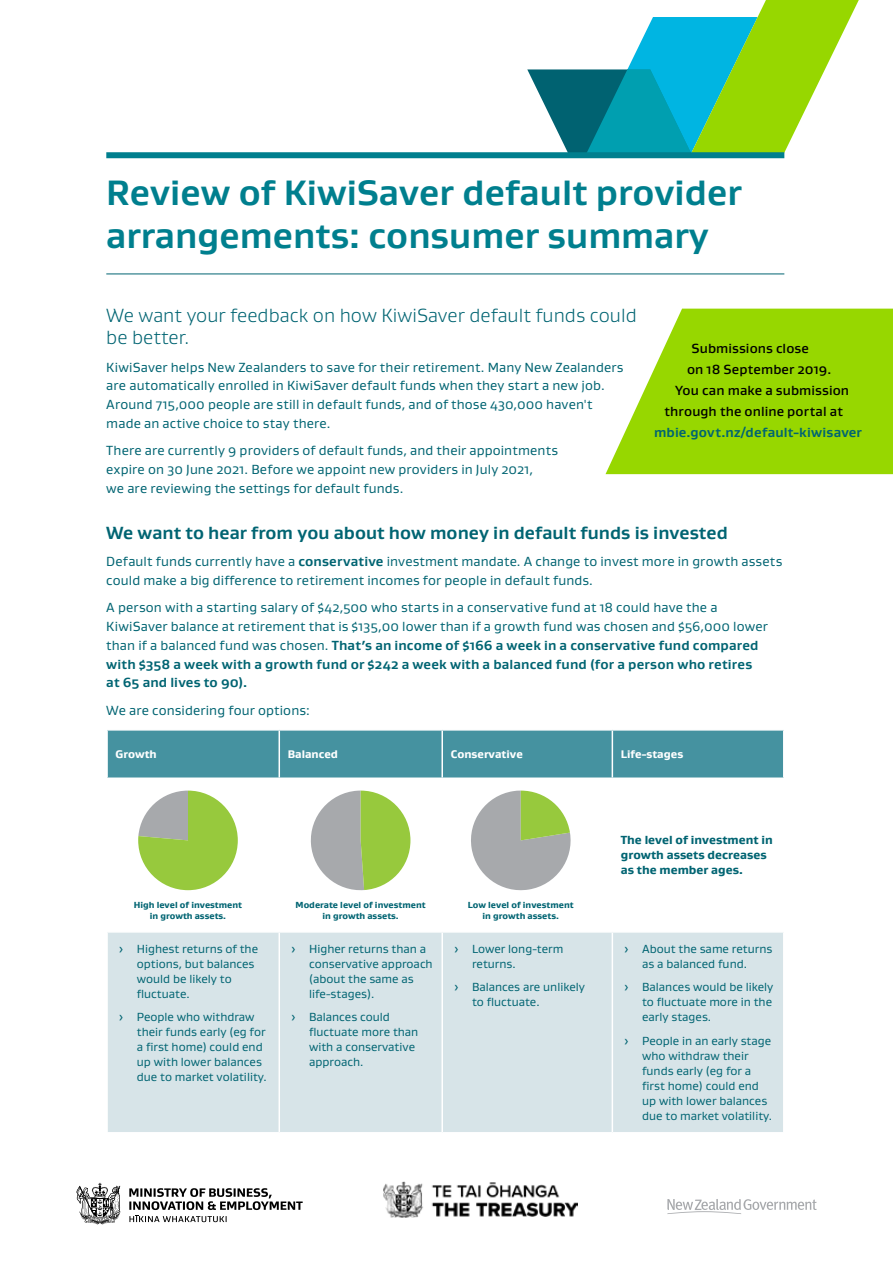
<style>
.page{position:relative;width:893px;height:1263px;background:#fff}
.page>*{position:absolute;margin:0;border:0;box-sizing:border-box;transform-origin:0 0}
.t1{font:700 36px/43.2px "Gustan";color:#007f8e}
.t2{font:300 19.5px/22.5px "Gustan";color:#006472}
.t3{font:700 18px "Gustan";color:#006472}
.t4{font:13.5px/18.8px "Gustan";letter-spacing:.01em;color:#006472}
.t5{font:500 13.5px "Gustan";letter-spacing:.005em;color:#000}
.t6{font:700 13.5px "Gustan";letter-spacing:.01em;color:#006472}
.t7{font:12px/15px "Gustan";color:#006472}
.t8{font:800 12px/15px "Gustan";color:#006472}
.t9{font:800 11.25px "Gustan";color:#fff}
.t10{font:800 9px/10.5px "Gustan";color:#006472;text-align:center}
.s1{font-weight:700}
</style>
<div class="page">
<svg style="left:527px;top:0;width:332px;height:153px"></svg>
<div style="left:106px;top:152px;width:678px;height:6px;background:#007f8e"></div>
<hr style="left:106px;top:274px;width:678px;height:1px;background:#006472">
<div style="left:108px;top:731px;width:675px;height:46px;background:#4592a0"></div>
<div style="left:108px;top:933px;width:675px;height:199px;background:#d7e4e8"></div>
<hr style="left:279px;top:731px;width:1px;height:46px;background:#fff">
<hr style="left:441px;top:731px;width:2px;height:46px;background:#fff">
<hr style="left:612px;top:731px;width:1px;height:46px;background:#fff">
<hr style="left:279px;top:933px;width:1px;height:199px;background:#fff">
<hr style="left:441px;top:933px;width:2px;height:199px;background:#fff">
<hr style="left:612px;top:933px;width:1px;height:199px;background:#fff">
<svg style="left:77px;top:1183px;width:44px;height:42px"></svg>
<svg style="left:129px;top:1188px;width:174px;height:34px"></svg>
<svg style="left:667px;top:1199px;width:150px;height:15px"></svg>
<img style="left:384px;top:1181px;width:193px;height:37px">
<svg style="left:138px;top:790px;width:100px;height:100px;fill:#97c93d"></svg>
<svg style="left:310px;top:790px;width:100px;height:101px"></svg>
<svg style="left:471px;top:790px;width:100px;height:101px"></svg>
<svg style="left:605px;top:309px;width:288px;height:165px;fill:#97d700"></svg>
<h1 class="t1" style="left:106px;top:170px;width:637px">Review of KiwiSaver default provider arrangements: consumer summary</h1>
<h2 class="t2" style="left:106px;top:303px;width:532px">We want your feedback on how KiwiSaver default funds could be better.</h2>
<p class="t4" style="left:106px;top:357px;width:519px">KiwiSaver helps New Zealanders to save for their retirement. Many New Zealanders are automatically enrolled in KiwiSaver default funds when they start a new job.<br>Around 715,000 people are still in default funds, and of those 430,000 haven't made an active choice to stay there.</p>
<p class="t4" style="left:106px;top:441px;width:453px">There are currently 9 providers of default funds, and their appointments expire on 30 June 2021. Before we appoint new providers in July 2021,<br>we are reviewing the settings for default funds.</p>
<h3 class="t3" style="left:106px;top:521px;width:623px">We want to hear from you about how money in default funds is invested</h3>
<p class="t4" style="left:106px;top:552px;width:677px">Default funds currently have a <span class="s1">conservative</span> investment mandate. A change to invest more in growth assets could make a big difference to retirement incomes for people in default funds.</p>
<p class="t4" style="left:106px;top:598px;width:663px">A person with a starting salary of $42,500 who starts in a conservative fund at 18 could have the a KiwiSaver balance at retirement that is $135,00 lower than if a growth fund was chosen and $56,000 lower than if a balanced fund was chosen. <span class="s1">That’s an income of $166 a week in a conservative fund compared with $358 a week with a growth fund or $242 a week with a balanced fund (for a person who retires at 65 and lives to 90).</span></p>
<p class="t4" style="left:106px;top:700px;width:205px">We are considering four options:</p>
<p class="t9" style="left:116px;top:747px;width:43px">Growth</p>
<p class="t9" style="left:288px;top:747px;width:52px">Balanced</p>
<p class="t9" style="left:451px;top:747px;width:74px">Conservative</p>
<p class="t9" style="left:621px;top:747px;width:64px">Life-stages</p>
<p class="t5" style="left:692px;top:339px;width:119px">Submissions close</p>
<p class="t5" style="left:687px;top:360px;width:146px">on 18 September 2019.</p>
<p class="t5" style="left:675px;top:381px;width:175px">You can make a submission</p>
<p class="t5" style="left:665px;top:402px;width:180px">through the online portal at</p>
<p class="t6" style="left:654px;top:423px;width:209px">mbie.govt.nz/default-kiwisaver</p>
<p class="t10" style="left:134px;top:900px;width:110px">High level of investment in growth assets.</p>
<p class="t10" style="left:468px;top:900px;width:107px">Low level of investment in growth assets.</p>
<p class="t10" style="left:296px;top:900px;width:132px">Moderate level of investment in growth assets.</p>
<p class="t7" style="left:137px;top:941px;width:123px;text-indent:-18px">› Highest returns of the options, but balances would be likely to fluctuate.</p>
<p class="t7" style="left:137px;top:1009px;width:131px;text-indent:-18px">› People who withdraw their funds early (eg for a first home) could end up with lower balances due to market volatility.</p>
<p class="t7" style="left:309px;top:941px;width:125px;text-indent:-18px">› Higher returns than a conservative approach (about the same as life-stages).</p>
<p class="t7" style="left:309px;top:1009px;width:111px;text-indent:-18px">› Balances could fluctuate more than with a conservative approach.</p>
<p class="t7" style="left:472px;top:941px;width:93px;text-indent:-18px">› Lower long-term returns.</p>
<p class="t7" style="left:472px;top:979px;width:115px;text-indent:-18px">› Balances are unlikely to fluctuate.</p>
<p class="t8" style="left:621px;top:832px;width:153px">The level of investment in growth assets decreases as the member ages.</p>
<p class="t7" style="left:642px;top:941px;width:132px;text-indent:-18px">› About the same returns as a balanced fund.</p>
<p class="t7" style="left:642px;top:979px;width:133px;text-align:justify;text-indent:-18px">› Balances would be likely to fluctuate more in the early stages.</p>
<p class="t7" style="left:642px;top:1033px;width:131px;text-indent:-18px">› People in an early stage who withdraw their funds early (eg for a first home) could end up with lower balances due to market volatility.</p>
</div>
